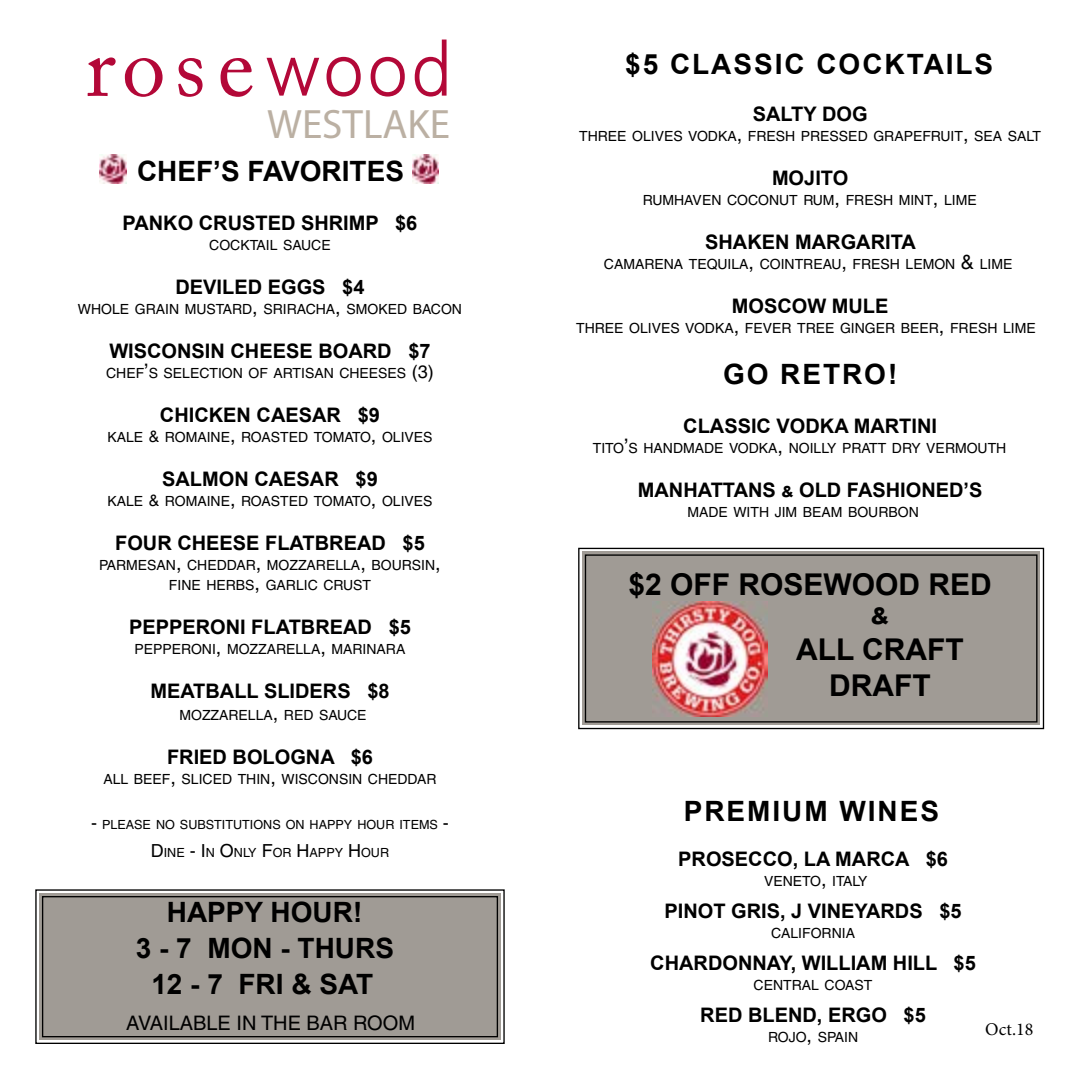
<style>
.page{position:relative;width:1080px;height:1080px;background:#fff}
.page>*{position:absolute;margin:0;border:0;box-sizing:border-box;transform-origin:0 0}
.t1{font:41.2px "Myriad Pro";color:#bbb0a3}
.t2{font:700 30px/28.6px "Arial";color:#000}
.t3{font:700 28px/36px "Arial";color:#000;text-align:center}
.t4{font:700 28px "Arial";letter-spacing:.07em;color:#000}
.t5{font:700 20px "Arial";color:#000}
.t6{font:20px "Helvetica";color:#000}
.t7{font:18px "Minion Pro";color:#000}
.t8{font:14px/20px "Helvetica";color:#000;text-align:center}
.t9{font:12.6px "Helvetica";color:#000}
.s1{font-size:20px}
.s2{font-size:18px}
.s3{font-size:16px}
</style>
<div class="page">
<svg style="left:267px;top:58px;width:52px;height:38px"></svg>
<svg style="left:327px;top:57px;width:34px;height:40px"></svg>
<svg style="left:371px;top:57px;width:34px;height:40px"></svg>
<svg style="left:415px;top:40px;width:32px;height:57px"></svg>
<svg style="left:88px;top:57px;width:28px;height:39px"></svg>
<svg style="left:125px;top:58px;width:38px;height:39px"></svg>
<svg style="left:178px;top:58px;width:25px;height:39px"></svg>
<svg style="left:221px;top:58px;width:32px;height:39px"></svg>
<div style="left:338px;top:29px;width:93px;height:25px;background:#fff"></div>
<img style="left:100px;top:154px;width:26px;height:29px">
<img style="left:412px;top:154px;width:27px;height:29px">
<svg style="left:35px;top:889px;width:470px;height:155px;background:#a09b96"></svg>
<div style="left:42px;top:896px;width:456px;height:141px;border:1px solid #000"></div>
<svg style="left:578px;top:547px;width:467px;height:183px;background:#a19c97"></svg>
<div style="left:585px;top:554px;width:452px;height:169px;border:1px solid #000"></div>
<img style="left:652px;top:601px;width:116px;height:115px">
<h1 class="t1" style="left:267px;top:99px;width:185px">WESTLAKE</h1>
<h3 class="t3" style="left:137px;top:154px;width:269px">CHEF’S FAVORITES</h3>
<h3 class="t5" style="left:123px;top:209px;width:296px">PANKO CRUSTED SHRIMP $6</h3>
<p class="t8" style="left:209px;top:235px;width:123px">COCKTAIL SAUCE</p>
<h3 class="t5" style="left:176px;top:273px;width:190px">DEVILED EGGS $4</h3>
<p class="t8" style="left:78px;top:299px;width:386px">WHOLE GRAIN MUSTARD<span class="s1">,</span> SRIRACHA<span class="s1">,</span> SMOKED BACON</p>
<h3 class="t5" style="left:109px;top:337px;width:323px">WISCONSIN CHEESE BOARD $7</h3>
<p class="t8" style="left:106px;top:363px;width:329px">CHEF<span class="s1">’</span>S SELECTION OF ARTISAN CHEESES <span class="s2">(3)</span></p>
<h3 class="t5" style="left:160px;top:401px;width:222px">CHICKEN CAESAR $9</h3>
<p class="t8" style="left:107px;top:427px;width:327px">KALE <span class="s3">&amp;</span> ROMAINE<span class="s1">,</span> ROASTED TOMATO<span class="s1">,</span> OLIVES</p>
<h3 class="t5" style="left:162px;top:465px;width:217px">SALMON CAESAR $9</h3>
<p class="t8" style="left:107px;top:491px;width:327px">KALE <span class="s3">&amp;</span> ROMAINE<span class="s1">,</span> ROASTED TOMATO<span class="s1">,</span> OLIVES</p>
<h3 class="t5" style="left:115px;top:529px;width:311px">FOUR CHEESE FLATBREAD $5</h3>
<p class="t8" style="left:99px;top:555px;width:343px">PARMESAN<span class="s1">,</span> CHEDDAR<span class="s1">,</span> MOZZARELLA<span class="s1">,</span> BOURSIN<span class="s1">,<br></span>FINE HERBS<span class="s1">,</span> GARLIC CRUST</p>
<h3 class="t5" style="left:129px;top:613px;width:283px">PEPPERONI FLATBREAD $5</h3>
<p class="t8" style="left:135px;top:639px;width:272px">PEPPERONI<span class="s1">,</span> MOZZARELLA<span class="s1">,</span> MARINARA</p>
<h3 class="t5" style="left:150px;top:677px;width:241px">MEATBALL SLIDERS $8</h3>
<p class="t8" style="left:180px;top:705px;width:189px">MOZZARELLA<span class="s1">,</span> RED SAUCE</p>
<h3 class="t5" style="left:167px;top:743px;width:207px">FRIED BOLOGNA $6</h3>
<p class="t8" style="left:103px;top:769px;width:335px">ALL BEEF<span class="s1">,</span> SLICED THIN<span class="s1">,</span> WISCONSIN CHEDDAR</p>
<p class="t9" style="left:91px;top:817px;width:359px"><span class="s2">-</span> PLEASE NO SUBSTITUTIONS ON HAPPY HOUR ITEMS <span class="s2">-</span></p>
<p class="t9" style="left:151px;top:845px;width:240px"><span class="s2">D</span>INE <span class="s2">- I</span> N <span class="s2">O</span>NLY <span class="s2">F</span>OR <span class="s2">H</span>APPY <span class="s2">H</span>OUR</p>
<h3 class="t3" style="left:136px;top:894px;width:260px">HAPPY HOUR!<br>3 - 7 MON - THURS<br>12 - 7 FRI &amp; SAT</h3>
<h3 class="t6" style="left:126px;top:1011px;width:13px">AVAILABLE</h3>
<h3 class="t6" style="left:236px;top:1011px;width:39px">IN THE</h3>
<h3 class="t6" style="left:307px;top:1011px;width:14px">BAR</h3>
<h3 class="t6" style="left:353px;top:1011px;width:16px">ROOM</h3>
<h3 class="t4" style="left:625px;top:44px;width:370px">$5 CLASSIC COCKTAILS</h3>
<h3 class="t5" style="left:753px;top:100px;width:116px">SALTY DOG</h3>
<p class="t8" style="left:579px;top:126px;width:464px">THREE OLIVES VODKA<span class="s1">,</span> FRESH PRESSED GRAPEFRUIT<span class="s1">,</span> SEA SALT</p>
<h3 class="t5" style="left:772px;top:164px;width:78px">MOJITO</h3>
<p class="t8" style="left:643px;top:190px;width:335px">RUMHAVEN COCONUT RUM<span class="s1">,</span> FRESH MINT<span class="s1">,</span> LIME</p>
<h3 class="t5" style="left:705px;top:228px;width:212px">SHAKEN MARGARITA</h3>
<p class="t8" style="left:604px;top:254px;width:410px">CAMARENA TEQUILA<span class="s1">,</span> COINTREAU<span class="s1">,</span> FRESH LEMON <span class="s1">&amp;</span> LIME</p>
<h3 class="t5" style="left:732px;top:292px;width:158px">MOSCOW MULE</h3>
<p class="t8" style="left:576px;top:318px;width:461px">THREE OLIVES VODKA<span class="s1">,</span> FEVER TREE GINGER BEER<span class="s1">,</span> FRESH LIME</p>
<h3 class="t3" style="left:723px;top:357px;width:176px">GO RETRO!</h3>
<h3 class="t5" style="left:683px;top:412px;width:255px">CLASSIC VODKA MARTINI</h3>
<p class="t8" style="left:593px;top:438px;width:415px">TITO<span class="s1">’</span>S HANDMADE VODKA<span class="s1">,</span> NOILLY PRATT DRY VERMOUTH</p>
<h3 class="t5" style="left:638px;top:476px;width:346px">MANHATTANS &amp; OLD FASHIONED’S</h3>
<p class="t8" style="left:687px;top:502px;width:233px">MADE WITH JIM BEAM BOURBON</p>
<h2 class="t2" style="left:871px;top:571px;width:122px;text-indent:-242px">$2 OFF ROSEWOOD RED &amp;</h2>
<h2 class="t2" style="left:796px;top:632px;width:169px;line-height:36px;text-align:center">ALL CRAFT<br>DRAFT</h2>
<h3 class="t4" style="left:684px;top:791px;width:257px">PREMIUM WINES</h3>
<h3 class="t5" style="left:678px;top:845px;width:271px">PROSECCO, LA MARCA $6</h3>
<p class="t8" style="left:764px;top:871px;width:105px">VENETO<span class="s1">,</span> ITALY</p>
<h3 class="t5" style="left:665px;top:897px;width:299px">PINOT GRIS, J VINEYARDS $5</h3>
<p class="t8" style="left:771px;top:923px;width:86px">CALIFORNIA</p>
<h3 class="t5" style="left:650px;top:949px;width:327px">CHARDONNAY, WILLIAM HILL $5</h3>
<p class="t8" style="left:754px;top:975px;width:120px">CENTRAL COAST</p>
<h3 class="t5" style="left:700px;top:1001px;width:227px">RED BLEND, ERGO $5</h3>
<p class="t8" style="left:768px;top:1027px;width:92px">ROJO<span class="s1">,</span> SPAIN</p>
<p class="t7" style="left:985px;top:1017px;width:50px">Oct.18</p>
</div>
